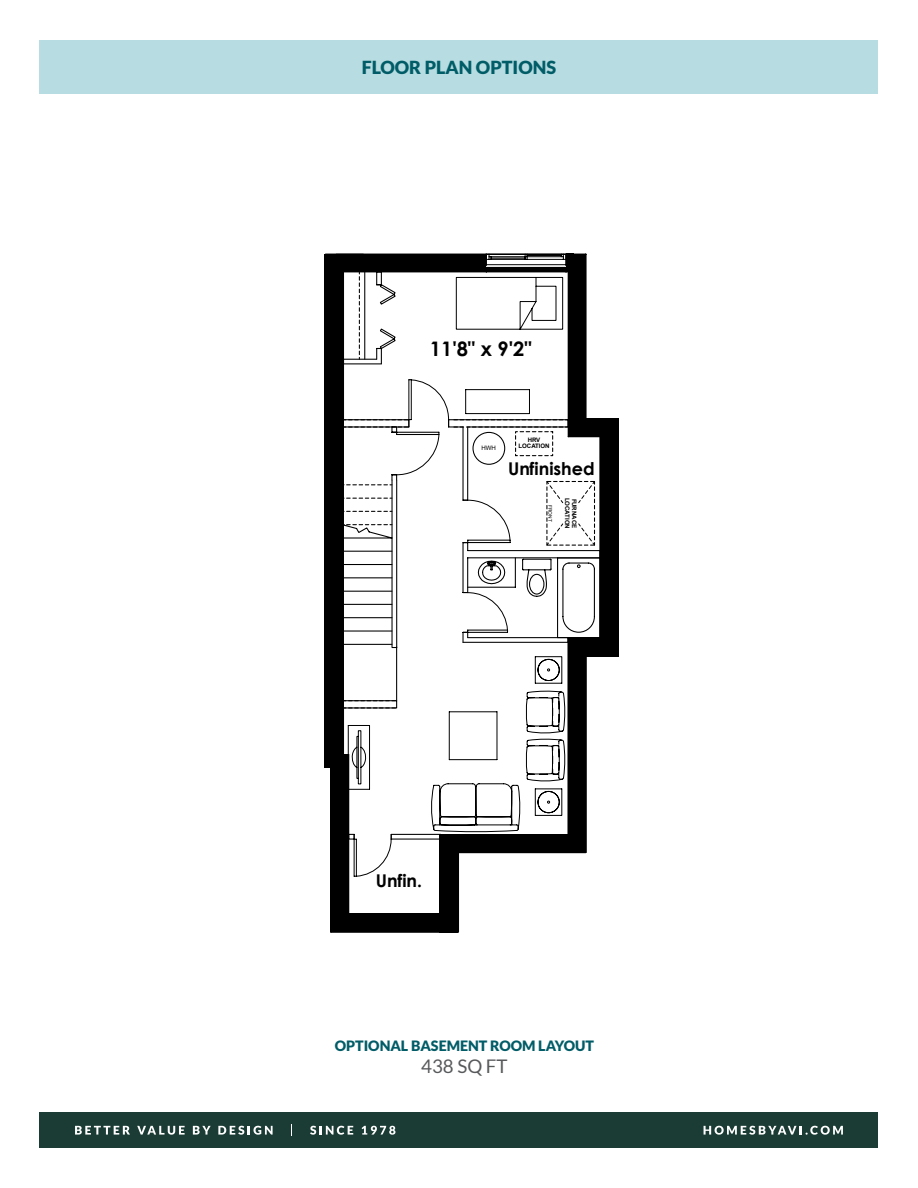
<style>
.page{position:relative;width:918px;height:1188px;background:#fff}
.page>*{position:absolute;margin:0;border:0;box-sizing:border-box;transform-origin:0 0}
.t1{font:700 19.95px "Century Gothic";color:#000}
.t2{font:18.75px "Lato";color:#57595b}
.t3{font:900 18px "Lato";color:#005c67}
.t4{font:700 17.55px "Century Gothic";color:#000}
.t5{font:900 14.25px "Lato";color:#005c67}
.t6{font:700 6.15px/6.9px "Arial";color:#000}
.t7{font:6.15px "Arial";color:#000}
.t8{font:4.8px "Arial";color:#000}
</style>
<div class="page">
<hr style="left:586px;top:418px;width:32px;height:2px;background:#000">
<svg style="left:486px;top:253px;width:87px;height:13px"></svg>
<svg style="left:582px;top:437px;width:18px;height:200px"></svg>
<svg style="left:516px;top:277px;width:49px;height:502px"></svg>
<svg style="left:344px;top:272px;width:172px;height:507px"></svg>
<hr style="left:449px;top:712px;width:1px;height:48px;background:#000">
<hr style="left:497px;top:712px;width:1px;height:48px;background:#000">
<hr style="left:449px;top:712px;width:48px;height:1px;background:#000">
<hr style="left:449px;top:759px;width:48px;height:1px;background:#000">
<svg style="left:344px;top:419px;width:238px;height:290px"></svg>
<svg style="left:330px;top:779px;width:257px;height:154px"></svg>
<div style="left:441px;top:834px;width:145px;height:19px;background:#000"></div>
<div style="left:325px;top:254px;width:19px;height:514px;background:#000"></div>
<div style="left:568px;top:638px;width:18px;height:214px;background:#000"></div>
<div style="left:568px;top:254px;width:18px;height:183px;background:#000"></div>
<div style="left:600px;top:419px;width:18px;height:237px;background:#000"></div>
<div style="left:330px;top:755px;width:19px;height:177px;background:#000"></div>
<div style="left:440px;top:834px;width:18px;height:98px;background:#000"></div>
<div style="left:341px;top:914px;width:107px;height:18px;background:#000"></div>
<div style="left:573px;top:637px;width:46px;height:19px;background:#000"></div>
<div style="left:572px;top:419px;width:47px;height:18px;background:#000"></div>
<div style="left:566px;top:254px;width:7px;height:18px;background:#000"></div>
<div style="left:484px;top:267px;width:83px;height:5px;background:#000"></div>
<div style="left:339px;top:254px;width:147px;height:18px;background:#000"></div>
<div style="left:40px;top:1113px;width:838px;height:35px;background:#1a3c35"></div>
<svg style="left:75px;top:1126px;width:55px;height:9px"></svg>
<svg style="left:137px;top:1126px;width:48px;height:9px"></svg>
<svg style="left:193px;top:1126px;width:18px;height:9px"></svg>
<svg style="left:218px;top:1126px;width:55px;height:9px"></svg>
<svg style="left:310px;top:1126px;width:43px;height:9px"></svg>
<svg style="left:362px;top:1126px;width:33px;height:9px"></svg>
<svg style="left:704px;top:1126px;width:139px;height:9px"></svg>
<div style="left:40px;top:40px;width:838px;height:54px;background:#b7dce1"></div>
<h3 class="t3" style="left:362px;top:57px;width:196px">FLOOR PLAN OPTIONS</h3>
<h1 class="t1" style="left:430px;top:334px;width:103px">11'8" x 9'2"</h1>
<p class="t7" style="left:482px;top:443px;width:16px">HWH</p>
<p class="t6" style="left:518px;top:436px;width:33px;text-align:center">HRV<br>LOCATION</p>
<h3 class="t4" style="left:508px;top:455px;width:88px">Unfinished</h3>
<p class="t8" style="left:554px;top:505px;width:18px;rotate:90deg">FRONT</p>
<p class="t6" style="left:578px;top:498px;width:33px;rotate:90deg">FURNACE<br>LOCATION</p>
<h3 class="t4" style="left:376px;top:868px;width:48px">Unfin.</h3>
<h3 class="t5" style="left:335px;top:1037px;width:261px">OPTIONAL BASEMENT ROOM LAYOUT</h3>
<h2 class="t2" style="left:421px;top:1056px;width:88px">438 SQ FT</h2>
</div>
